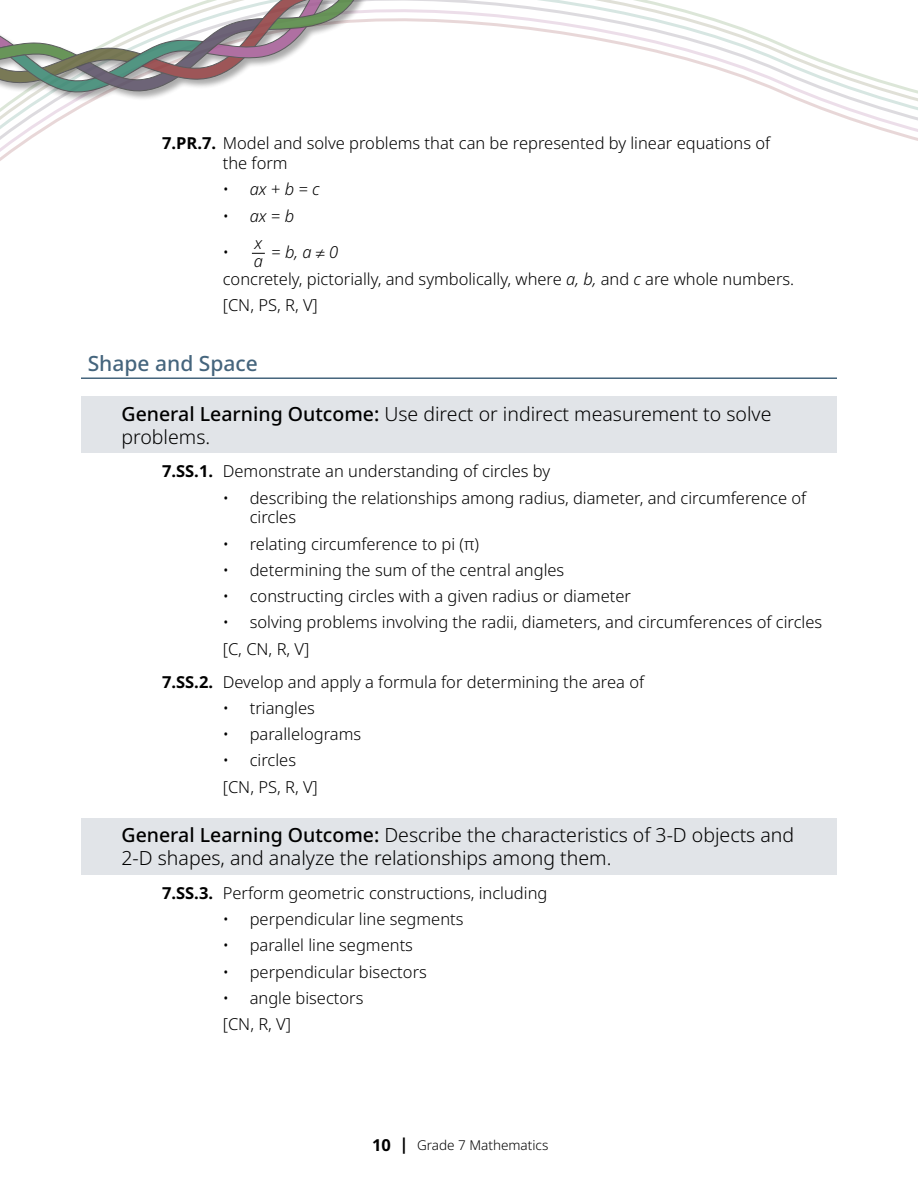
<style>
.page{position:relative;width:918px;height:1188px;background:#fff}
.page>*{position:absolute;margin:0;border:0;box-sizing:border-box;transform-origin:0 0}
.Header_Outcomes{font:500 21px "Noto Sans";color:#45657d}
.GLO{font:300 19.5px/23.4px "Noto Sans";color:#000}
.Learning_Outcome{font:300 16.5px/19.8px "Noto Sans";color:#000}
.Bullet_Outcome_no_bullet{font:300 16.5px "Noto Sans";color:#000}
.Learning_Outcome_End{font:300 16.5px "Noto Sans";color:#000}
.Legend_Box{font:italic 300 16.5px "Noto Sans";color:#000}
.t1{font:300 13.5px "Noto Sans";color:#000}
.s1{font-weight:700}
.s2{font-style:normal}
.s3{font-style:italic}
.s4{font-weight:500}
.s5{font-weight:700;font-size:16.5px}
</style>
<div class="page">
<svg style="left:0;top:0;width:918px;height:161px"></svg>
<div style="left:0;top:0;width:515px;height:102px;background:#000;opacity:.4"></div>
<svg style="left:0;top:0;width:407px;height:96px"></svg>
<hr style="left:81px;top:377px;width:756px;height:2px;background:#45657d">
<div style="left:81px;top:397px;width:756px;height:56px;background:#e1e4e8"></div>
<div style="left:81px;top:818px;width:756px;height:56px;background:#e1e4e8"></div>
<svg style="left:252px;top:253px;width:13px;height:1px"></svg>
<p class="Learning_Outcome" style="left:223px;top:134px;width:549px;text-indent:-61px"><span class="s1">7.PR.7.</span> Model and solve problems that can be represented by linear equations of the form</p>
<p class="Legend_Box" style="left:223px;top:178px;width:98px"><span class="s2">•</span> ax + b = c</p>
<p class="Legend_Box" style="left:223px;top:204px;width:73px"><span class="s2">•</span> ax = b</p>
<p class="Learning_Outcome" style="left:223px;top:243px;width:8px">•</p>
<p class="Legend_Box" style="left:255px;top:232px;width:9px">x</p>
<p class="Legend_Box" style="left:254px;top:250px;width:11px">a</p>
<p class="Legend_Box" style="left:271px;top:241px;width:69px">= b, a ≠ 0</p>
<p class="Bullet_Outcome_no_bullet" style="left:223px;top:267px;width:573px">concretely, pictorially, and symbolically, where <span class="s3">a, b,</span> and <span class="s3">c</span> are whole numbers.</p>
<p class="Learning_Outcome_End" style="left:223px;top:293px;width:97px">[CN, PS, R, V]</p>
<h3 class="Header_Outcomes" style="left:88px;top:348px;width:172px">Shape and Space</h3>
<h4 class="GLO" style="left:122px;top:402px;width:652px"><span class="s4">General Learning Outcome:</span> Use direct or indirect measurement to solve problems.</h4>
<p class="Learning_Outcome" style="left:162px;top:462px;width:390px"><span class="s1">7.SS.1.</span> Demonstrate an understanding of circles by</p>
<p class="Learning_Outcome" style="left:250px;top:488px;width:558px;text-indent:-27px">• describing the relationships among radius, diameter, and circumference of circles</p>
<p class="Learning_Outcome" style="left:223px;top:534px;width:258px">• relating circumference to pi (π)</p>
<p class="Learning_Outcome" style="left:223px;top:560px;width:343px">• determining the sum of the central angles</p>
<p class="Learning_Outcome" style="left:223px;top:587px;width:410px">• constructing circles with a given radius or diameter</p>
<p class="Learning_Outcome" style="left:223px;top:613px;width:601px">• solving problems involving the radii, diameters, and circumferences of circles</p>
<p class="Learning_Outcome_End" style="left:223px;top:637px;width:88px">[C, CN, R, V]</p>
<p class="Learning_Outcome" style="left:162px;top:672px;width:484px"><span class="s1">7.SS.2.</span> Develop and apply a formula for determining the area of</p>
<p class="Learning_Outcome" style="left:223px;top:698px;width:94px">• triangles</p>
<p class="Learning_Outcome" style="left:223px;top:725px;width:140px">• parallelograms</p>
<p class="Learning_Outcome" style="left:223px;top:751px;width:75px">• circles</p>
<p class="Learning_Outcome_End" style="left:223px;top:775px;width:97px">[CN, PS, R, V]</p>
<h4 class="GLO" style="left:122px;top:824px;width:674px"><span class="s4">General Learning Outcome:</span> Describe the characteristics of 3-D objects and<br>2-D shapes, and analyze the relationships among them.</h4>
<p class="Learning_Outcome" style="left:162px;top:883px;width:387px"><span class="s1">7.SS.3.</span> Perform geometric constructions, including</p>
<p class="Learning_Outcome" style="left:223px;top:909px;width:242px">• perpendicular line segments</p>
<p class="Learning_Outcome" style="left:223px;top:936px;width:192px">• parallel line segments</p>
<p class="Learning_Outcome" style="left:223px;top:962px;width:206px">• perpendicular bisectors</p>
<p class="Learning_Outcome" style="left:223px;top:988px;width:142px">• angle bisectors</p>
<p class="Learning_Outcome_End" style="left:223px;top:1013px;width:70px">[CN, R, V]</p>
<p class="t1" style="left:372px;top:1135px;width:178px"><span class="s5">10 |</span> Grade 7 Mathematics</p>
</div>
